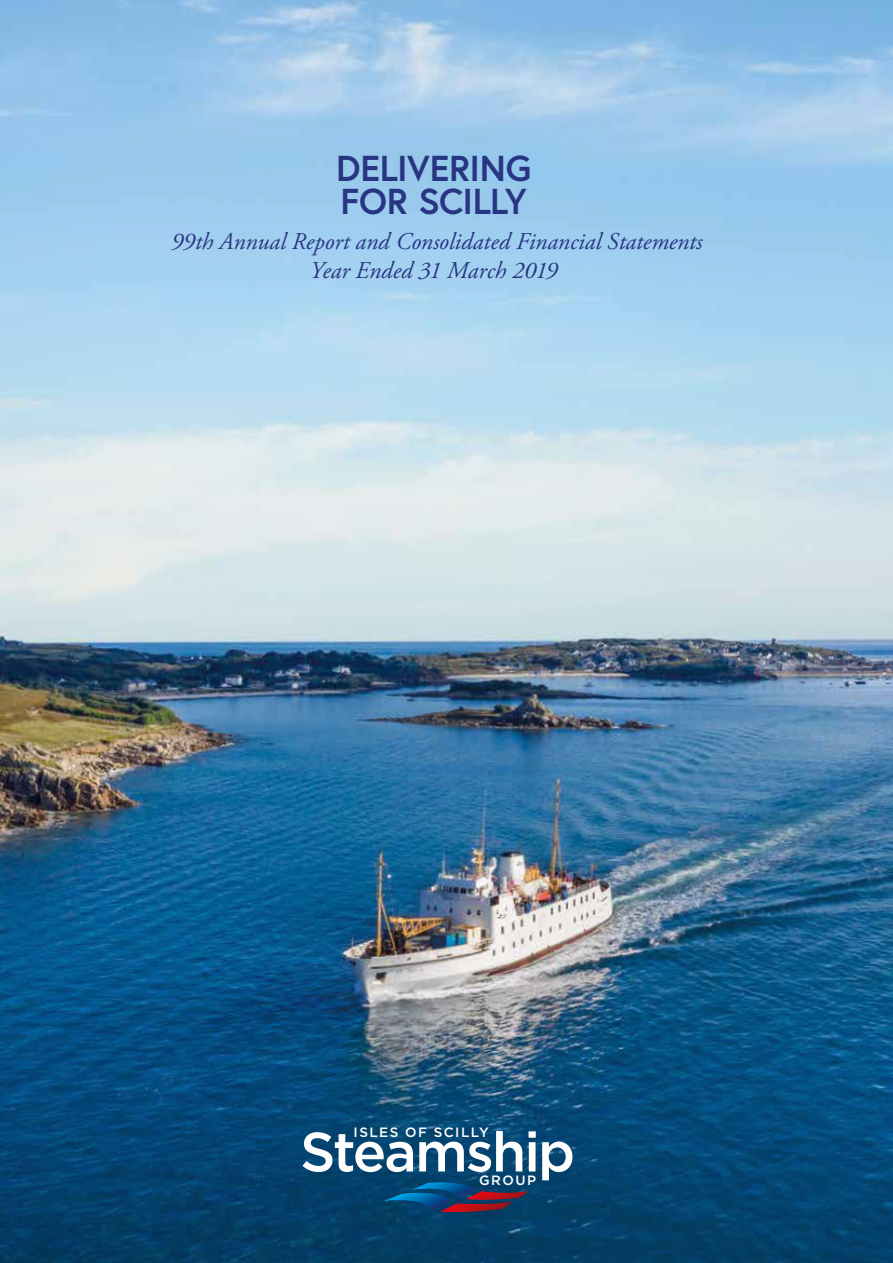
<style>
.page{position:relative;width:893px;height:1263px;background:#fff}
.page>*{position:absolute;margin:0;border:0;box-sizing:border-box;transform-origin:0 0}
.t1{font:500 55.5px "Gotham HTF";letter-spacing:-.035em;color:#fff}
.t2{font:700 36px/33px "Europa";letter-spacing:-.015em;color:#283583}
.t3{font:italic 24px/28.5px "Adobe Garamond Pro";color:#283583;text-align:center}
.t4{font:500 13.5px "Gotham HTF";letter-spacing:.11em;color:#fff}
</style>
<div class="page">
<img style="left:0;top:0;width:893px;height:1263px">
<svg style="left:382px;top:1182px;width:148px;height:32px"></svg>
<h2 class="t2" style="left:336px;top:155px;width:197px">DELIVERING<br>FOR SCILLY</h2>
<p class="t3" style="left:171px;top:230px;width:533px">99th Annual Report and Consolidated Financial Statements<br>Year Ended 31 March 2019</p>
<p class="t4" style="left:354px;top:1127px;width:137px">ISLES OF SCILLY</p>
<p class="t4" style="left:479px;top:1175px;width:59px">GROUP</p>
<h1 class="t1" style="left:300px;top:1131px;width:277px">Steamship</h1>
</div>
